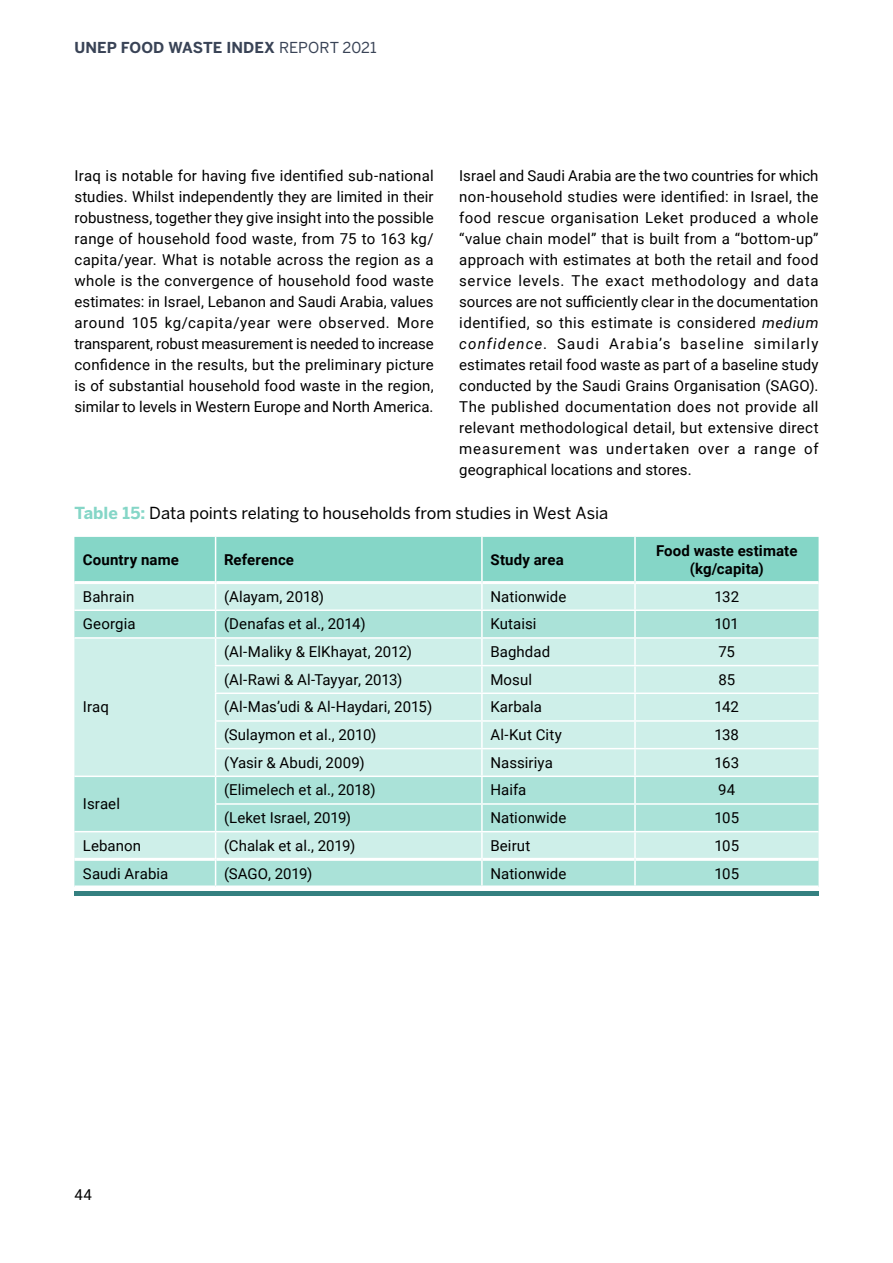
<style>
.page{position:relative;width:893px;height:1263px;background:#fff}
.page>*{position:absolute;margin:0;border:0;box-sizing:border-box;transform-origin:0 0}
.t1{font:16.5px "Benton Sans";color:#000}
.t2{font:15px/21px "Roboto";letter-spacing:.005em;color:#000;text-align:justify}
.t3{font:700 15px/18px "Roboto";letter-spacing:.01em;color:#000;text-align:center}
.t4{font:700 15px "Benton Sans";letter-spacing:.005em;color:#394356}
.s1{font-weight:400}
.s2{font-style:italic}
.s3{font-weight:700;color:#85d6c7}
</style>
<div class="page">
<div style="left:74px;top:891px;width:745px;height:5px;background:#348080"></div>
<svg style="left:74px;top:537px;width:745px;height:348px;background:#bde8e0"></svg>
<hr style="left:481px;top:859px;width:2px;height:26px;background:#fff">
<hr style="left:634px;top:859px;width:2px;height:26px;background:#fff">
<hr style="left:215px;top:537px;width:1px;height:46px;background:#fff">
<hr style="left:481px;top:537px;width:2px;height:46px;background:#fff">
<hr style="left:634px;top:537px;width:2px;height:46px;background:#fff">
<p class="t4" style="left:74px;top:39px;width:304px">UNEP FOOD WASTE INDEX <span class="s1">REPORT 2021</span></p>
<p class="t2" style="left:74px;top:165px;width:361px">Iraq is notable for having five identified sub-national studies. Whilst independently they are limited in their robustness, together they give insight into the possible range of household food waste, from 75 to 163 kg/ capita/year. What is notable across the region as a whole is the convergence of household food waste estimates: in Israel, Lebanon and Saudi Arabia, values around 105 kg/capita/year were observed. More transparent, robust measurement is needed to increase confidence in the results, but the preliminary picture is of substantial household food waste in the region, similar to levels in Western Europe and North America.</p>
<p class="t2" style="left:459px;top:165px;width:361px">Israel and Saudi Arabia are the two countries for which non-household studies were identified: in Israel, the food rescue organisation Leket produced a whole “value chain model” that is built from a “bottom-up” approach with estimates at both the retail and food service levels. The exact methodology and data sources are not sufficiently clear in the documentation identified, so this estimate is considered <span class="s2">medium confidence</span>. Saudi Arabia’s baseline similarly estimates retail food waste as part of a baseline study conducted by the Saudi Grains Organisation (SAGO).<br>The published documentation does not provide all relevant methodological detail, but extensive direct measurement was undertaken over a range of geographical locations and stores.</p>
<p class="t1" style="left:74px;top:503px;width:535px"><span class="s3">Table 15:</span> Data points relating to households from studies in West Asia</p>
<p class="t3" style="left:83px;top:550px;width:98px">Country name</p>
<p class="t3" style="left:224px;top:550px;width:71px">Reference</p>
<p class="t3" style="left:490px;top:550px;width:75px">Study area</p>
<p class="t3" style="left:656px;top:541px;width:143px">Food waste estimate (kg/capita)</p>
<p class="t2" style="left:83px;top:585px;width:53px">Bahrain</p>
<p class="t2" style="left:224px;top:585px;width:101px">(Alayam, 2018)</p>
<p class="t2" style="left:490px;top:585px;width:78px">Nationwide</p>
<p class="t2" style="left:714px;top:585px;width:26px">132</p>
<p class="t2" style="left:83px;top:613px;width:54px">Georgia</p>
<p class="t2" style="left:224px;top:613px;width:143px">(Denafas et al., 2014)</p>
<p class="t2" style="left:490px;top:613px;width:48px">Kutaisi</p>
<p class="t2" style="left:714px;top:613px;width:26px">101</p>
<p class="t2" style="left:83px;top:696px;width:28px">Iraq</p>
<p class="t2" style="left:83px;top:793px;width:39px">Israel</p>
<p class="t2" style="left:224px;top:641px;width:190px">(Al-Maliky &amp; ElKhayat, 2012)</p>
<p class="t2" style="left:490px;top:641px;width:61px">Baghdad</p>
<p class="t2" style="left:718px;top:641px;width:18px">75</p>
<p class="t2" style="left:224px;top:668px;width:180px">(Al-Rawi &amp; Al-Tayyar, 2013)</p>
<p class="t2" style="left:490px;top:668px;width:43px">Mosul</p>
<p class="t2" style="left:718px;top:668px;width:18px">85</p>
<p class="t2" style="left:224px;top:696px;width:210px">(Al-Mas’udi &amp; Al-Haydari, 2015)</p>
<p class="t2" style="left:490px;top:696px;width:53px">Karbala</p>
<p class="t2" style="left:714px;top:696px;width:26px">142</p>
<p class="t2" style="left:224px;top:724px;width:154px">(Sulaymon et al., 2010)</p>
<p class="t2" style="left:490px;top:724px;width:73px">Al-Kut City</p>
<p class="t2" style="left:714px;top:724px;width:26px">138</p>
<p class="t2" style="left:224px;top:751px;width:142px">(Yasir &amp; Abudi, 2009)</p>
<p class="t2" style="left:490px;top:751px;width:64px">Nassiriya</p>
<p class="t2" style="left:714px;top:751px;width:26px">163</p>
<p class="t2" style="left:224px;top:779px;width:153px">(Elimelech et al., 2018)</p>
<p class="t2" style="left:490px;top:779px;width:37px">Haifa</p>
<p class="t2" style="left:718px;top:779px;width:19px">94</p>
<p class="t2" style="left:224px;top:807px;width:129px">(Leket Israel, 2019)</p>
<p class="t2" style="left:490px;top:807px;width:78px">Nationwide</p>
<p class="t2" style="left:714px;top:807px;width:26px">105</p>
<p class="t2" style="left:83px;top:834px;width:60px">Lebanon</p>
<p class="t2" style="left:224px;top:834px;width:133px">(Chalak et al., 2019)</p>
<p class="t2" style="left:490px;top:834px;width:41px">Beirut</p>
<p class="t2" style="left:714px;top:834px;width:26px">105</p>
<p class="t2" style="left:83px;top:862px;width:87px">Saudi Arabia</p>
<p class="t2" style="left:224px;top:862px;width:90px">(SAGO, 2019)</p>
<p class="t2" style="left:490px;top:862px;width:78px">Nationwide</p>
<p class="t2" style="left:714px;top:862px;width:26px">105</p>
<p class="t2" style="left:74px;top:1183px;width:19px">44</p>
</div>
